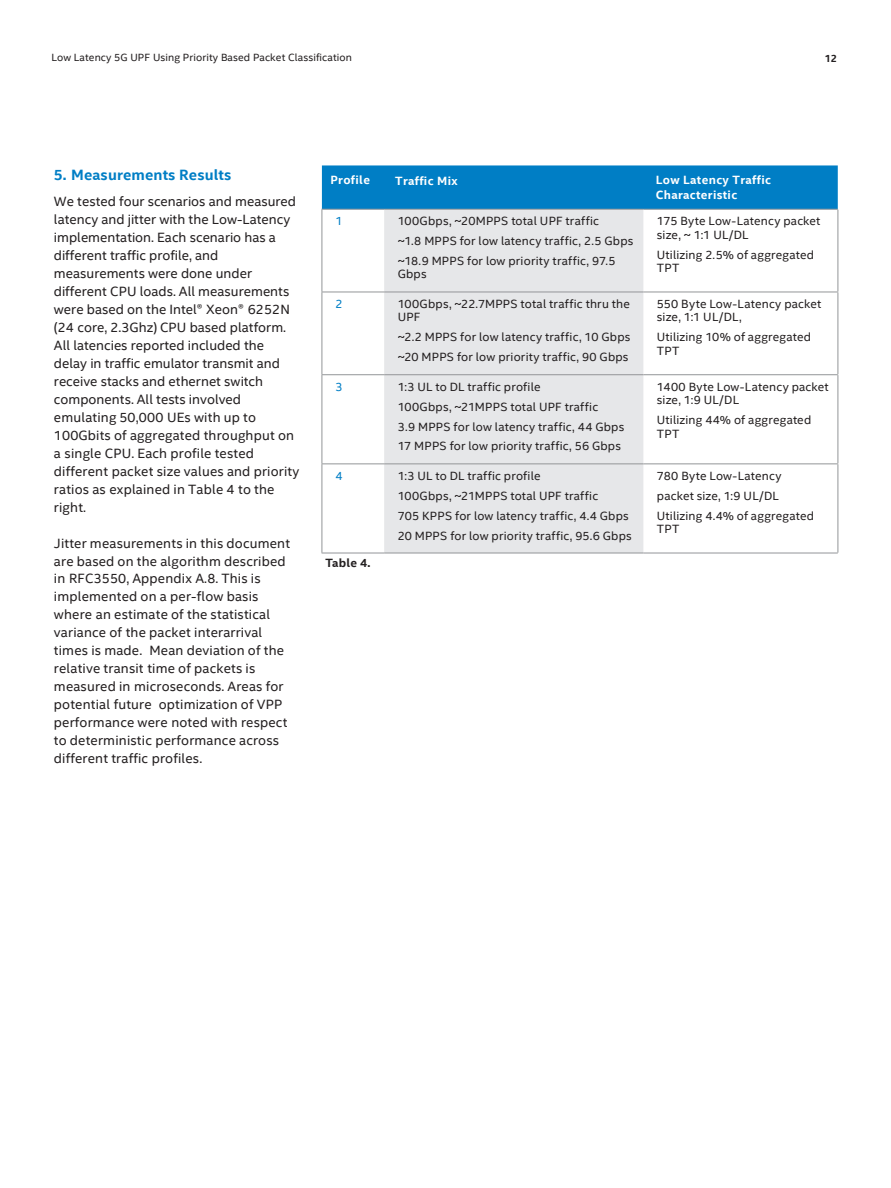
<style>
.page{position:relative;width:891px;height:1188px;background:#fff}
.page>*{position:absolute;margin:0;border:0;box-sizing:border-box;transform-origin:0 0}
.Bdy9_-_Body_Text_9pt{font:700 15px "Intel Clear";letter-spacing:.01em;color:#007ec5}
.Bdy9_-_Body_Text_9pt-2{font:13.5px/18px "Intel Clear";letter-spacing:.015em;color:#231f20}
.TblBdy8{font:12px/13.5px "Intel Clear";letter-spacing:.015em;color:#231f20}
.t1{font:700 12px/14.4px "Intel Clear";letter-spacing:.03em;color:#fff}
.Cptn_-_Caption{font:700 12px "Intel Clear";letter-spacing:.01em;color:#231f20}
.TblBdy8-2{font:12px "Intel Clear";color:#007ec5}
.t2{font:10.5px "Intel Clear";letter-spacing:.01em;color:#231f20}
.t3{font:700 10.5px "Intel Clear";color:#231f20}
.s1{font-style:inherit}
</style>
<div class="page">
<div style="left:322px;top:165px;width:516px;height:44px;background:#007ec5"></div>
<div style="left:384px;top:210px;width:259px;height:343px;background:#e6e7e9"></div>
<hr style="left:322px;top:209px;width:62px;height:1px;background:#939598">
<hr style="left:322px;top:210px;width:1px;height:82px;background:#939598">
<hr style="left:384px;top:209px;width:259px;height:1px;background:#939598">
<hr style="left:643px;top:209px;width:195px;height:1px;background:#939598">
<hr style="left:322px;top:292px;width:62px;height:1px;background:#939598">
<hr style="left:322px;top:292px;width:1px;height:82px;background:#939598">
<hr style="left:384px;top:292px;width:259px;height:1px;background:#939598">
<hr style="left:643px;top:292px;width:195px;height:1px;background:#939598">
<hr style="left:322px;top:374px;width:62px;height:1px;background:#939598">
<hr style="left:322px;top:375px;width:1px;height:88px;background:#939598">
<hr style="left:384px;top:374px;width:259px;height:1px;background:#939598">
<hr style="left:643px;top:374px;width:195px;height:1px;background:#939598">
<hr style="left:322px;top:463px;width:62px;height:1px;background:#939598">
<hr style="left:322px;top:464px;width:1px;height:89px;background:#939598">
<hr style="left:384px;top:463px;width:259px;height:1px;background:#939598">
<hr style="left:643px;top:463px;width:195px;height:1px;background:#939598">
<hr style="left:322px;top:553px;width:62px;height:1px;background:#939598">
<hr style="left:384px;top:553px;width:259px;height:1px;background:#939598">
<hr style="left:643px;top:553px;width:195px;height:1px;background:#939598">
<hr style="left:838px;top:210px;width:1px;height:82px;background:#939598">
<hr style="left:838px;top:292px;width:1px;height:82px;background:#939598">
<hr style="left:838px;top:375px;width:1px;height:88px;background:#939598">
<hr style="left:838px;top:464px;width:1px;height:89px;background:#939598">
<p class="t2" style="left:51px;top:50px;width:302px">Low Latency 5G UPF Using Priority Based Packet Classification</p>
<p class="t3" style="left:825px;top:51px;width:14px">12</p>
<p class="Bdy9_-_Body_Text_9pt" style="left:54px;top:165px;width:179px">5. Measurements Results</p>
<p class="Bdy9_-_Body_Text_9pt-2" style="left:54px;top:192px;width:247px">We tested four scenarios and measured latency and jitter with the Low-Latency implementation. Each scenario has a different traffic profile, and measurements were done under different CPU loads. All measurements were based on the Intel® Xeon® 6252N (24 core, 2.3Ghz) CPU based platform.<br>All latencies reported included the delay in traffic emulator transmit and receive stacks and ethernet switch components. All tests involved emulating 50,000 UEs with up to 100Gbits of aggregated throughput on <span class="s1">a single</span> CPU. Each profile tested different packet size values and priority ratios as explained in Table 4 to the right.</p>
<p class="Bdy9_-_Body_Text_9pt-2" style="left:54px;top:533px;width:238px">Jitter measurements in this document are based on the algorithm described in RFC3550, Appendix A.8. This is implemented on a per-flow basis where an estimate of the statistical variance of the packet interarrival times is made. Mean deviation of the relative transit time of packets is measured in microseconds. Areas for potential future optimization of VPP performance were noted with respect to deterministic performance across different traffic profiles.</p>
<p class="t1" style="left:330px;top:173px;width:41px">Profile</p>
<p class="t1" style="left:395px;top:174px;width:64px">Traffic Mix</p>
<p class="t1" style="left:656px;top:173px;width:117px">Low Latency Traffic<br>Characteristic</p>
<p class="TblBdy8-2" style="left:335px;top:213px;width:9px">1</p>
<p class="TblBdy8" style="left:398px;top:214px;width:203px">100Gbps, ~20MPPS total UPF traffic</p>
<p class="TblBdy8" style="left:398px;top:234px;width:237px">~1.8 MPPS for low latency traffic, 2.5 Gbps</p>
<p class="TblBdy8" style="left:398px;top:254px;width:220px">~18.9 MPPS for low priority traffic, 97.5<br>Gbps</p>
<p class="TblBdy8-2" style="left:335px;top:296px;width:9px">2</p>
<p class="TblBdy8" style="left:398px;top:297px;width:234px">100Gbps, ~22.7MPPS total traffic thru the<br>UPF</p>
<p class="TblBdy8" style="left:398px;top:330px;width:234px">~2.2 MPPS for low latency traffic, 10 Gbps</p>
<p class="TblBdy8" style="left:398px;top:350px;width:232px">~20 MPPS for low priority traffic, 90 Gbps</p>
<p class="TblBdy8-2" style="left:335px;top:378px;width:9px">3</p>
<p class="TblBdy8" style="left:398px;top:379px;width:144px">1:3 UL to DL traffic profile</p>
<p class="TblBdy8" style="left:398px;top:399px;width:202px">100Gbps, ~21MPPS total UPF traffic</p>
<p class="TblBdy8" style="left:398px;top:419px;width:228px">3.9 MPPS for low latency traffic, 44 Gbps</p>
<p class="TblBdy8" style="left:398px;top:439px;width:225px">17 MPPS for low priority traffic, 56 Gbps</p>
<p class="TblBdy8-2" style="left:335px;top:467px;width:9px">4</p>
<p class="TblBdy8" style="left:398px;top:469px;width:144px">1:3 UL to DL traffic profile</p>
<p class="TblBdy8" style="left:398px;top:488px;width:202px">100Gbps, ~21MPPS total UPF traffic</p>
<p class="TblBdy8" style="left:398px;top:508px;width:233px">705 KPPS for low latency traffic, 4.4 Gbps</p>
<p class="TblBdy8" style="left:398px;top:528px;width:236px">20 MPPS for low priority traffic, 95.6 Gbps</p>
<p class="Cptn_-_Caption" style="left:325px;top:555px;width:47px">Table 4.</p>
<p class="TblBdy8" style="left:657px;top:214px;width:165px">175 Byte Low-Latency packet size, ~ 1:1 UL/DL</p>
<p class="TblBdy8" style="left:657px;top:247px;width:159px">Utilizing 2.5% of aggregated<br>TPT</p>
<p class="TblBdy8" style="left:657px;top:297px;width:166px">550 Byte Low-Latency packet size, 1:1 UL/DL,</p>
<p class="TblBdy8" style="left:657px;top:330px;width:156px">Utilizing 10% of aggregated<br>TPT</p>
<p class="TblBdy8" style="left:657px;top:379px;width:173px">1400 Byte Low-Latency packet size, 1:9 UL/DL</p>
<p class="TblBdy8" style="left:657px;top:413px;width:156px">Utilizing 44% of aggregated<br>TPT</p>
<p class="TblBdy8" style="left:657px;top:469px;width:126px">780 Byte Low-Latency</p>
<p class="TblBdy8" style="left:657px;top:489px;width:124px">packet size, 1:9 UL/DL</p>
<p class="TblBdy8" style="left:657px;top:508px;width:159px">Utilizing 4.4% of aggregated<br>TPT</p>
</div>
